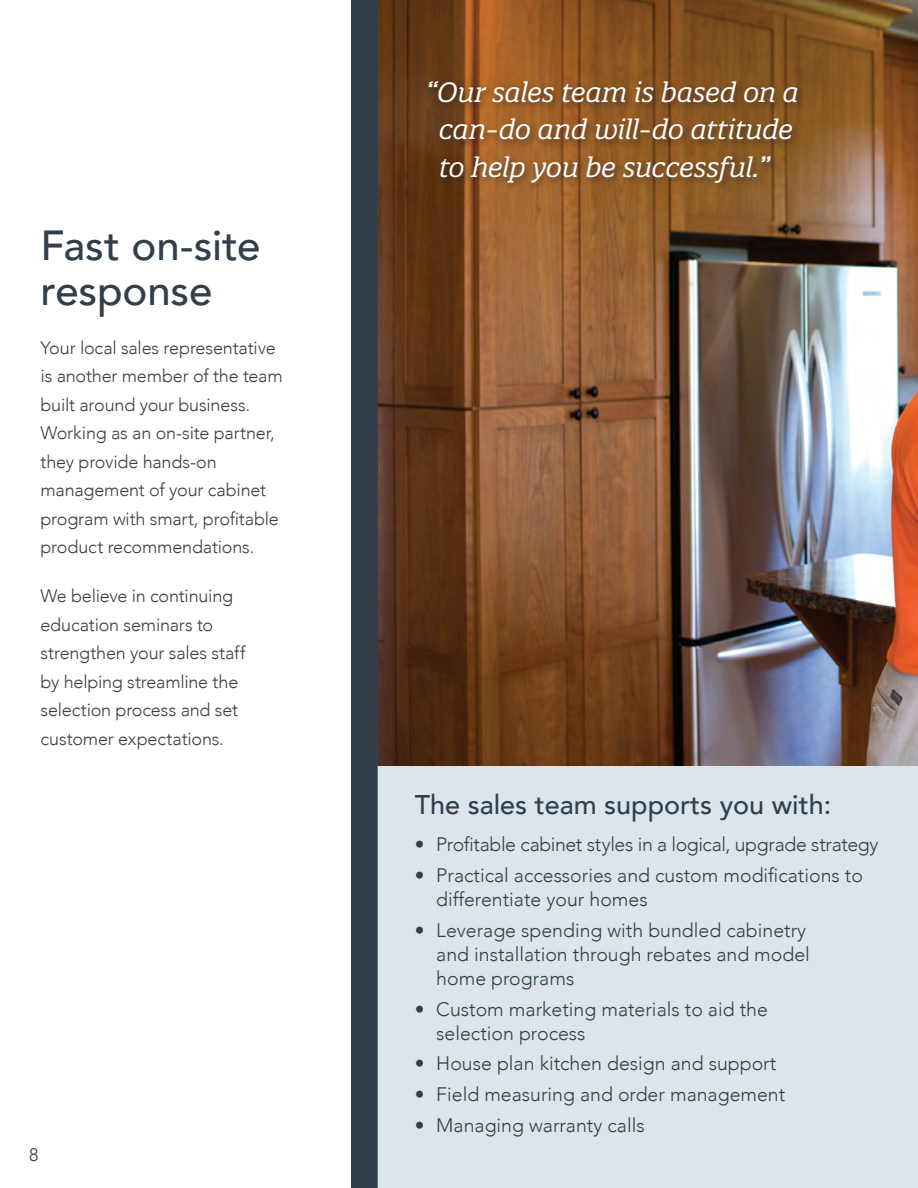
<style>
.page{position:relative;width:918px;height:1188px;background:#fff}
.page>*{position:absolute;margin:0;border:0;box-sizing:border-box;transform-origin:0 0}
.Body_copy{font:500 42px/45px "Avenir";letter-spacing:-.005em;color:#323e49}
.t1{font:italic 27px/37.5px "Quatro Slab";letter-spacing:-.01em;color:#fff;text-align:center}
.Subhead_B{font:500 27px "Avenir";color:#323e49}
.t2{font:300 19.5px/24px "Avenir";color:#323e49}
.t3{font:300 19.5px "Avenir";letter-spacing:-.02em;color:#323e49}
.Body_copy-2{font:300 18px/28.5px "Avenir";letter-spacing:-.01em;color:#3e3e3f}
.t4{font:300 18px "Avenir";color:#323e49}
</style>
<div class="page">
<img style="left:378px;top:0;width:540px;height:766px">
<div style="left:426px;top:77px;width:381px;height:114px;background:#231f20;opacity:.4"></div>
<div style="left:351px;top:0;width:27px;height:1188px;background:#323e49"></div>
<div style="left:378px;top:766px;width:540px;height:422px;background:#dbe5eb"></div>
<p class="Body_copy" style="left:40px;top:221px;width:221px">Fast on-site response</p>
<p class="Body_copy-2" style="left:40px;top:333px;width:244px">Your local sales representative is another member of the team built around your business.<br>Working as an on-site partner, they provide hands-on management of your cabinet program with smart, profitable product recommendations.</p>
<p class="Body_copy-2" style="left:40px;top:582px;width:206px">We believe in continuing education seminars to strengthen your sales staff by helping streamline the selection process and set customer expectations.</p>
<p class="t4" style="left:29px;top:1144px;width:11px">8</p>
<p class="t1" style="left:426px;top:73px;width:375px">“Our sales team is based on a can-do and will-do attitude to help you be successful.”</p>
<p class="Subhead_B" style="left:415px;top:781px;width:418px">The sales team supports you with:</p>
<p class="t3" style="left:415px;top:833px;width:465px">• Profitable cabinet styles in a logical, upgrade strategy</p>
<p class="t2" style="left:436px;top:863px;width:428px;text-indent:-22px">• Practical accessories and custom modifications to differentiate your homes</p>
<p class="t2" style="left:436px;top:918px;width:375px;text-indent:-22px">• Leverage spending with bundled cabinetry and installation through rebates and model home programs</p>
<p class="t2" style="left:436px;top:997px;width:333px;text-indent:-22px">• Custom marketing materials to aid the selection process</p>
<p class="t2" style="left:415px;top:1052px;width:363px">• House plan kitchen design and support</p>
<p class="t2" style="left:415px;top:1082px;width:372px">• Field measuring and order management</p>
<p class="t2" style="left:415px;top:1113px;width:232px">• Managing warranty calls</p>
</div>
